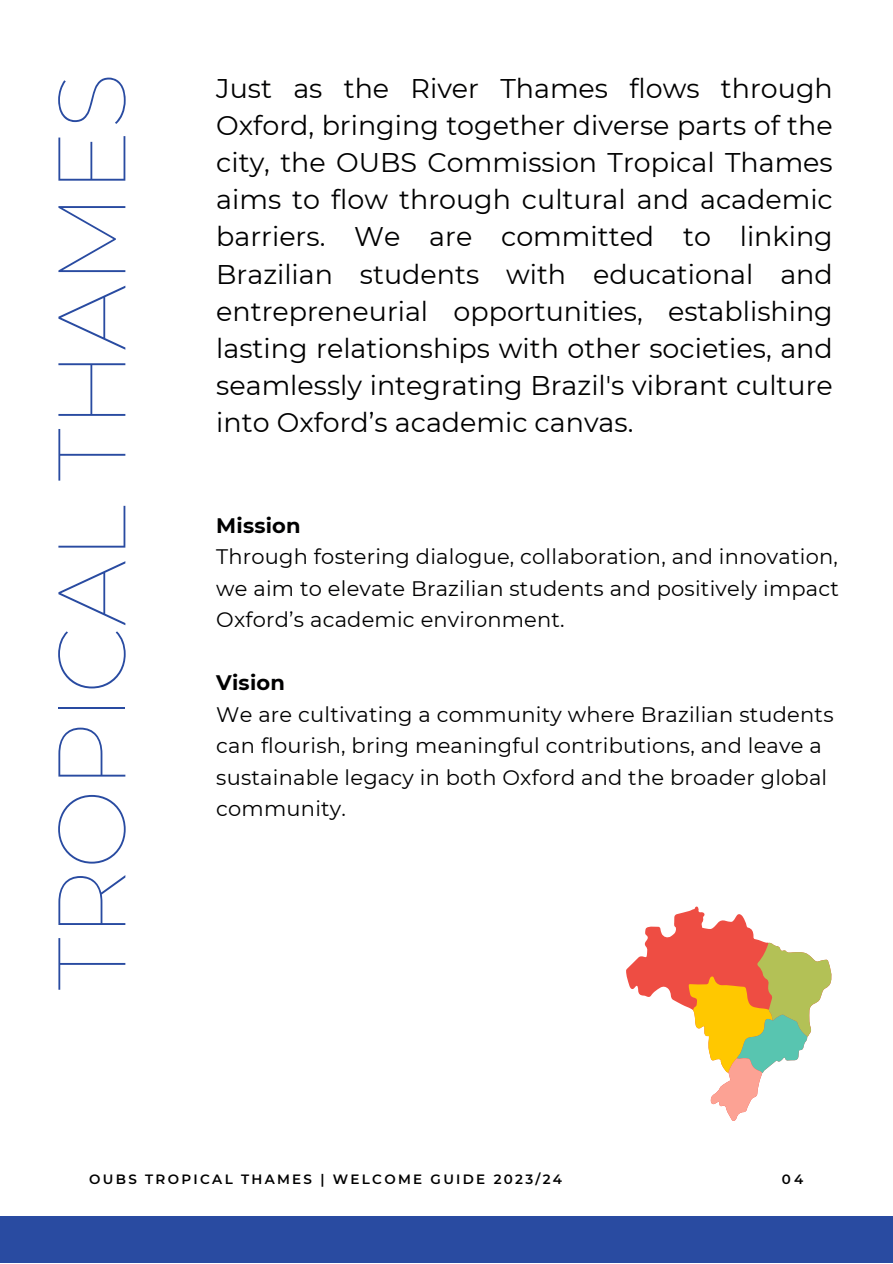
<style>
.page{position:relative;width:893px;height:1264px;background:#fff}
.page>*{position:absolute;margin:0;border:0;box-sizing:border-box;transform-origin:0 0}
.t1{font:100 95.55px "Montserrat";color:#294ba1}
.t2{font:27px/37px "Montserrat";color:#000001;text-align:justify}
.t3{font:21px/31.5px "Montserrat";letter-spacing:.01em;color:#000001;text-align:justify}
.t4{font:700 21px "Montserrat";letter-spacing:.01em;color:#000001}
.t5{font:600 13.5px "Montserrat";letter-spacing:.17em;color:#000001}
</style>
<div class="page">
<div style="left:0;top:1216px;width:892px;height:46px;background:#294ba1"></div>
<svg style="left:626px;top:906px;width:206px;height:215px"></svg>
<p class="t1" style="left:33px;top:990px;width:919px;rotate:-90deg">TROPICAL THAMES</p>
<p class="t2" style="left:216px;top:70px;width:618px">Just as the River Thames flows through Oxford, bringing together diverse parts of the city, the OUBS Commission Tropical Thames aims to flow through cultural and academic barriers. We are committed to linking Brazilian students with educational and entrepreneurial opportunities, establishing lasting relationships with other societies, and seamlessly integrating Brazil's vibrant culture into Oxford’s academic canvas.</p>
<p class="t4" style="left:216px;top:512px;width:86px">Mission</p>
<p class="t3" style="left:216px;top:541px;width:624px">Through fostering dialogue, collaboration, and innovation, we aim to elevate Brazilian students and positively impact Oxford’s academic environment.</p>
<p class="t4" style="left:216px;top:670px;width:70px">Vision</p>
<p class="t3" style="left:216px;top:698px;width:618px;text-align:left">We are cultivating a community where Brazilian students can flourish, bring meaningful contributions, and leave a sustainable legacy in both Oxford and the broader global community.</p>
<p class="t5" style="left:89px;top:1171px;width:474px">OUBS TROPICAL THAMES | WELCOME GUIDE 2023/24</p>
<p class="t5" style="left:781px;top:1171px;width:23px">04</p>
</div>
